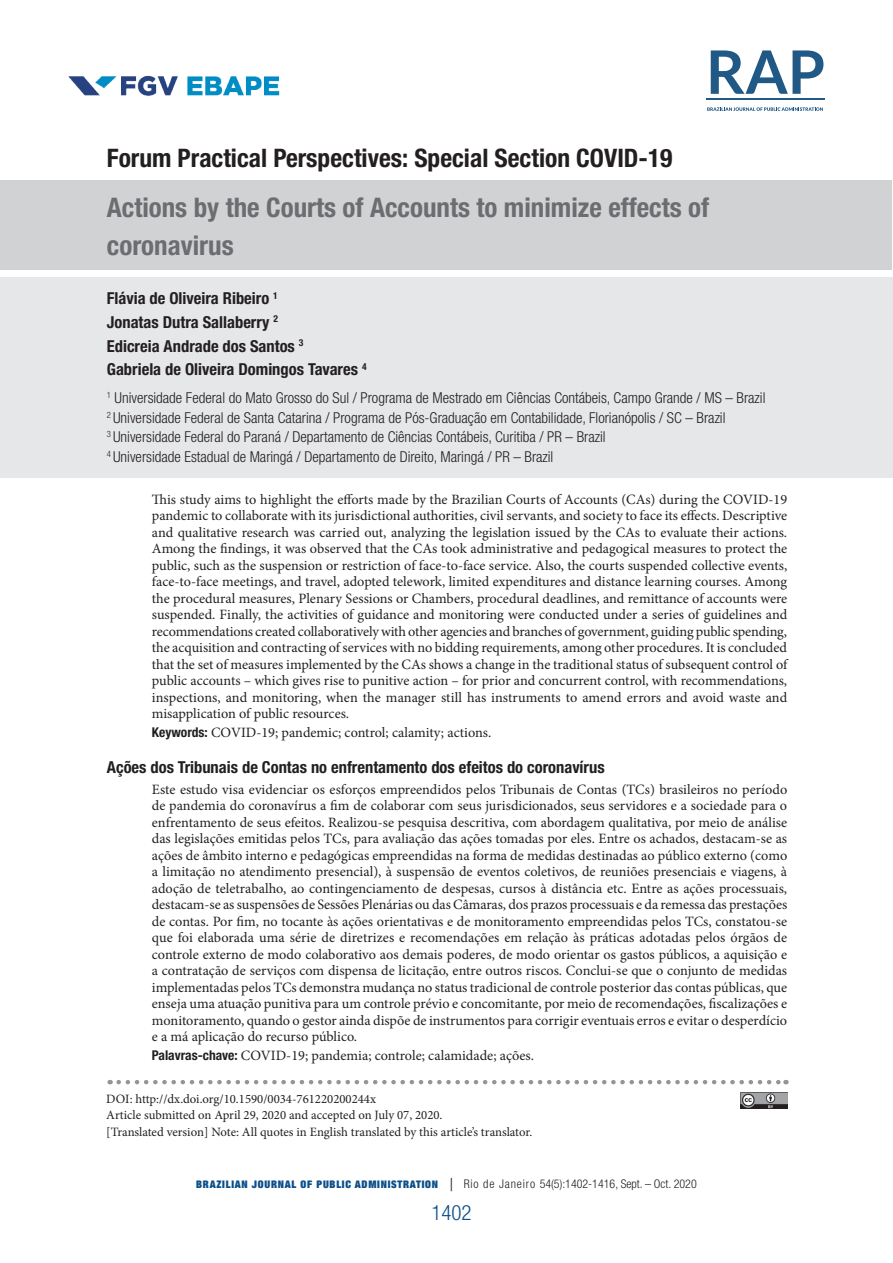
<style>
.page{position:relative;width:893px;height:1263px;background:#fff}
.page>*{position:absolute;margin:0;border:0;box-sizing:border-box;transform-origin:0 0}
.titulo{font:700 condensed 27px/37.5px "Helvetica Neue LT Std";color:#6c6d70}
.titulo-2{font:700 condensed 25.5px "Helvetica Neue LT Std";color:#231f20}
.t1{font:300 condensed 21px "Helvetica Neue LT Std";color:#0c4f89}
.autor_1{font:700 condensed 16.5px "Helvetica Neue LT Std";color:#231f20}
.SUB_ABERT{font:700 condensed 16.5px "Helvetica Neue LT Std";color:#231f20}
.autor_2{font:300 condensed 15px "Helvetica Neue LT Std";color:#231f20}
.ABERTURA{font:14.25px/16.5px "Minion Pro";color:#231f20;text-align:justify}
.nota_DOI{font:12.75px "Minion Pro";color:#231f20}
.t2{font:300 condensed 12px "Helvetica Neue LT Std";color:#231f20}
.s1{font-family:"Helvetica Neue LT Std";font-weight:700;font-stretch:condensed;font-size:13.5px}
.s2{font-family:"Helvetica Neue";font-weight:900;font-stretch:expanded;font-size:10.5px;color:#0c4f89}
.s3{font-size:18px}
</style>
<div class="page">
<img style="left:68px;top:75px;width:212px;height:21px">
<svg style="left:707px;top:107px;width:116px;height:4px"></svg>
<hr style="left:706px;top:98px;width:119px;height:2px;background:#205886">
<svg style="left:711px;top:50px;width:112px;height:44px"></svg>
<div style="left:0;top:180px;width:891px;height:90px;background:#d1d2d4"></div>
<div style="left:0;top:278px;width:893px;height:200px;background:#e6e7e9"></div>
<img style="left:740px;top:1092px;width:47px;height:17px">
<svg style="left:119px;top:1080px;width:667px;height:4px"></svg>
<p class="titulo-2" style="left:107px;top:143px;width:567px">Forum Practical Perspectives: Special Section COVID-19</p>
<p class="titulo" style="left:107px;top:189px;width:604px">Actions by the Courts of Accounts to minimize effects of coronavirus</p>
<p class="autor_1" style="left:107px;top:288px;width:172px">Flávia de Oliveira Ribeiro <sup>1</sup></p>
<p class="autor_1" style="left:107px;top:312px;width:173px">Jonatas Dutra Sallaberry <sup>2</sup></p>
<p class="autor_1" style="left:107px;top:336px;width:198px">Edicreia Andrade dos Santos <sup>3</sup></p>
<p class="autor_1" style="left:107px;top:359px;width:261px">Gabriela de Oliveira Domingos Tavares <sup>4</sup></p>
<p class="autor_2" style="left:107px;top:389px;width:660px"><sup>1</sup> Universidade Federal do Mato Grosso do Sul / Programa de Mestrado em Ciências Contábeis, Campo Grande / MS – Brazil</p>
<p class="autor_2" style="left:107px;top:409px;width:620px"><sup>2</sup> Universidade Federal de Santa Catarina / Programa de Pós-Graduação em Contabilidade, Florianópolis / SC – Brazil</p>
<p class="autor_2" style="left:107px;top:428px;width:500px"><sup>3</sup> Universidade Federal do Paraná / Departamento de Ciências Contábeis, Curitiba / PR – Brazil</p>
<p class="autor_2" style="left:107px;top:448px;width:448px"><sup>4</sup> Universidade Estadual de Maringá / Departamento de Direito, Maringá / PR – Brazil</p>
<p class="ABERTURA" style="left:152px;top:491px;width:637px">This study aims to highlight the efforts made by the Brazilian Courts of Accounts (CAs) during the COVID-19 pandemic to collaborate with its jurisdictional authorities, civil servants, and society to face its effects. Descriptive and qualitative research was carried out, analyzing the legislation issued by the CAs to evaluate their actions.<br>Among the findings, it was observed that the CAs took administrative and pedagogical measures to protect the public, such as the suspension or restriction of face-to-face service. Also, the courts suspended collective events, face-to-face meetings, and travel, adopted telework, limited expenditures and distance learning courses. Among the procedural measures, Plenary Sessions or Chambers, procedural deadlines, and remittance of accounts were suspended. Finally, the activities of guidance and monitoring were conducted under a series of guidelines and recommendations created collaboratively with other agencies and branches of government, guiding public spending, the acquisition and contracting of services with no bidding requirements, among other procedures. It is concluded that the set of measures implemented by the CAs shows a change in the traditional status of subsequent control of public accounts – which gives rise to punitive action – for prior and concurrent control, with recommendations, inspections, and monitoring, when the manager still has instruments to amend errors and avoid waste and misapplication of public resources.</p>
<p class="ABERTURA" style="left:152px;top:724px;width:341px"><span class="s1">Keywords:</span> COVID-19; pandemic; control; calamity; actions.</p>
<p class="SUB_ABERT" style="left:107px;top:757px;width:499px">Ações dos Tribunais de Contas no enfrentamento dos efeitos do coronavírus</p>
<p class="ABERTURA" style="left:152px;top:781px;width:637px">Este estudo visa evidenciar os esforços empreendidos pelos Tribunais de Contas (TCs) brasileiros no período de pandemia do coronavírus a fim de colaborar com seus jurisdicionados, seus servidores e a sociedade para o enfrentamento de seus efeitos. Realizou-se pesquisa descritiva, com abordagem qualitativa, por meio de análise das legislações emitidas pelos TCs, para avaliação das ações tomadas por eles. Entre os achados, destacam-se as ações de âmbito interno e pedagógicas empreendidas na forma de medidas destinadas ao público externo (como a limitação no atendimento presencial), à suspensão de eventos coletivos, de reuniões presenciais e viagens, à adoção de teletrabalho, ao contingenciamento de despesas, cursos à distância etc. Entre as ações processuais, destacam-se as suspensões de Sessões Plenárias ou das Câmaras, dos prazos processuais e da remessa das prestações de contas. Por fim, no tocante às ações orientativas e de monitoramento empreendidas pelos TCs, constatou-se que foi elaborada uma série de diretrizes e recomendações em relação às práticas adotadas pelos órgãos de controle externo de modo colaborativo aos demais poderes, de modo orientar os gastos públicos, a aquisição e a contratação de serviços com dispensa de licitação, entre outros riscos. Conclui-se que o conjunto de medidas implementadas pelos TCs demonstra mudança no status tradicional de controle posterior das contas públicas, que enseja uma atuação punitiva para um controle prévio e concomitante, por meio de recomendações, fiscalizações e monitoramento, quando o gestor ainda dispõe de instrumentos para corrigir eventuais erros e evitar o desperdício e a má aplicação do recurso público.</p>
<p class="ABERTURA" style="left:152px;top:1047px;width:384px"><span class="s1">Palavras-chave:</span> COVID-19; pandemia; controle; calamidade; ações.</p>
<p class="nota_DOI" style="left:106px;top:1090px;width:271px">DOI: http://dx.doi.org/10.1590/0034-761220200244x</p>
<p class="nota_DOI" style="left:106px;top:1107px;width:338px">Article submitted on April 29, 2020 and accepted on July 07, 2020.</p>
<p class="nota_DOI" style="left:106px;top:1123px;width:427px">[Translated version] Note: All quotes in English translated by this article’s translator.</p>
<p class="t2" style="left:196px;top:1176px;width:502px"><span class="s2">BRAZILIAN JOURNAL OF PUBLIC ADMINISTRATION</span> <span class="s3">|</span> Rio de Janeiro 54(5):1402-1416, Sept. – Oct. 2020</p>
<p class="t1" style="left:431px;top:1200px;width:42px">1402</p>
</div>
